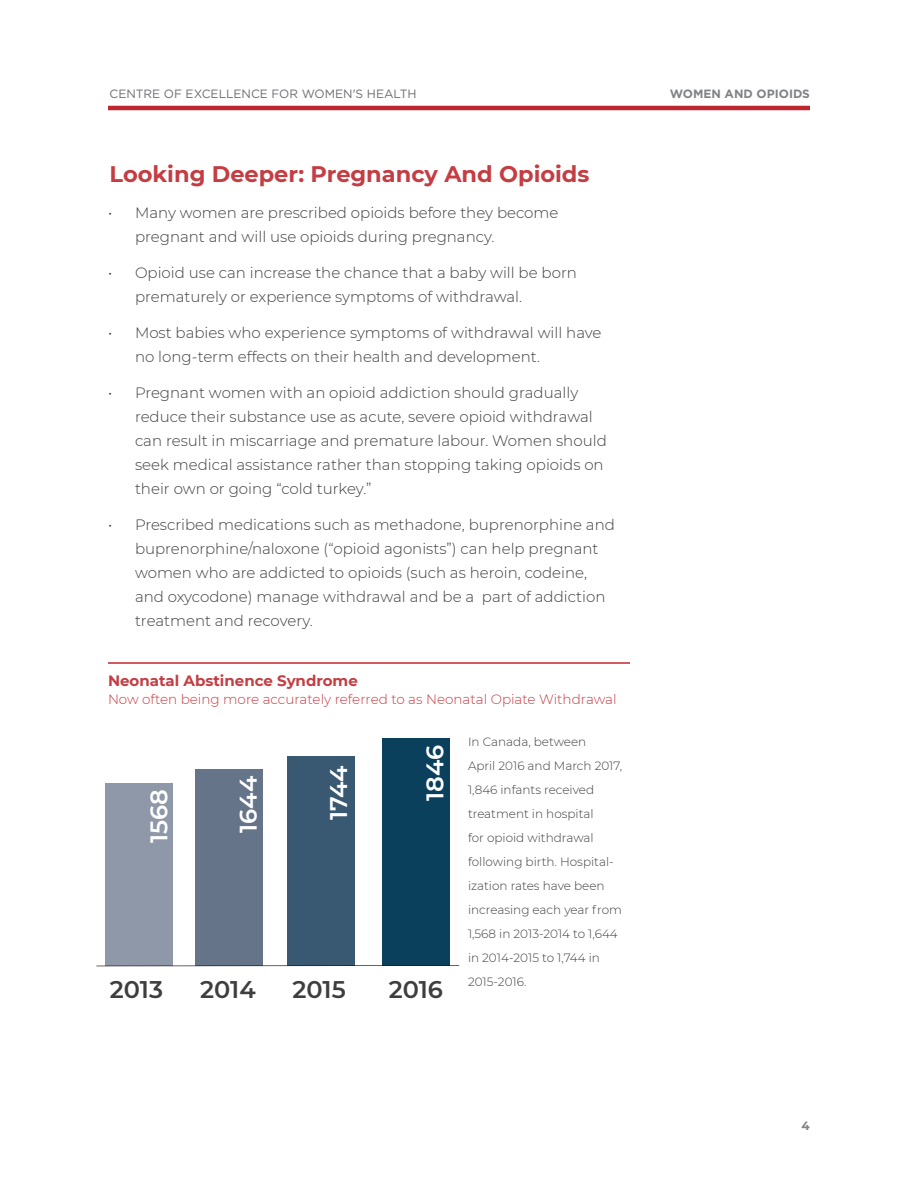
<style>
.page{position:relative;width:918px;height:1188px;background:#fff}
.page>*{position:absolute;margin:0;border:0;box-sizing:border-box;transform-origin:0 0}
.t1{font:600 24px "Montserrat";letter-spacing:-.005em;color:#3e3e3f}
.t2{font:600 24px "Montserrat";color:#fff}
.t3{font:700 22.5px "Montserrat";color:#c43d43}
.t4{font:300 15px/24px "Montserrat";color:#3e3e3f}
.Paragraph_Style_1{font:700 15px "Montserrat";color:#c43d43}
.Paragraph_Style_1-2{font:300 13.5px "Montserrat";color:#c43d43}
.Mont_Bullets{font:300 12px/24px "Montserrat";color:#3e3e3f}
.t5{font:12px "Gotham";color:#6c6d70}
.t6{font:700 12px "Gotham";color:#808285}
.t7{font:700 12px "Montserrat";color:#808285}
</style>
<div class="page">
<div style="left:382px;top:738px;width:68px;height:228px;background:#0a405b"></div>
<div style="left:287px;top:757px;width:68px;height:209px;background:#395972"></div>
<div style="left:195px;top:770px;width:68px;height:196px;background:#657489"></div>
<div style="left:105px;top:784px;width:68px;height:182px;background:#8f98a8"></div>
<hr style="left:96px;top:965px;width:363px;height:1px;background:#171716">
<hr style="left:108px;top:662px;width:522px;height:2px;background:#bd272e">
<hr style="left:108px;top:106px;width:702px;height:4px;background:#bd272e">
<p class="t5" style="left:110px;top:86px;width:309px">CENTRE OF EXCELLENCE FOR WOMEN'S HEALTH</p>
<p class="t3" style="left:110px;top:158px;width:482px">Looking Deeper: Pregnancy And Opioids</p>
<p class="t4" style="left:135px;top:200px;width:425px;text-indent:-27px">• Many women are prescribed opioids before they become pregnant and will use opioids during pregnancy.</p>
<p class="t4" style="left:135px;top:260px;width:443px;text-indent:-27px">• Opioid use can increase the chance that a baby will be born prematurely or experience symptoms of withdrawal.</p>
<p class="t4" style="left:135px;top:320px;width:468px;text-indent:-27px">• Most babies who experience symptoms of withdrawal will have no long-term effects on their health and development.</p>
<p class="t4" style="left:135px;top:380px;width:473px;text-indent:-27px">• Pregnant women with an opioid addiction should gradually reduce their substance use as acute, severe opioid withdrawal can result in miscarriage and premature labour. Women should seek medical assistance rather than stopping taking opioids on their own or going “cold turkey.”</p>
<p class="t4" style="left:135px;top:512px;width:481px;text-indent:-27px">• Prescribed medications such as methadone, buprenorphine and buprenorphine/naloxone (“opioid agonists”) can help pregnant women who are addicted to opioids (such as heroin, codeine, and oxycodone) manage withdrawal and be a part of addiction treatment and recovery.</p>
<p class="Paragraph_Style_1" style="left:108px;top:670px;width:251px">Neonatal Abstinence Syndrome</p>
<p class="Paragraph_Style_1-2" style="left:108px;top:690px;width:510px">Now often being more accurately referred to as Neonatal Opiate Withdrawal</p>
<p class="Mont_Bullets" style="left:468px;top:730px;width:156px">In Canada, between<br>April 2016 and March 2017,<br>1,846 infants received treatment in hospital<br>for opioid withdrawal following birth. Hospital&shy;ization rates have been increasing each year from<br>1,568 in 2013-2014 to 1,644 in 2014-2015 to 1,744 in<br>2015-2016.</p>
<p class="t2" style="left:418px;top:801px;width:58px;rotate:-90deg">1846</p>
<p class="t2" style="left:231px;top:833px;width:58px;rotate:-90deg">1644</p>
<p class="t2" style="left:322px;top:820px;width:56px;rotate:-90deg">1744</p>
<p class="t2" style="left:142px;top:843px;width:56px;rotate:-90deg">1568</p>
<p class="t1" style="left:110px;top:973px;width:55px">2013</p>
<p class="t1" style="left:200px;top:973px;width:57px">2014</p>
<p class="t1" style="left:292px;top:973px;width:55px">2015</p>
<p class="t1" style="left:389px;top:973px;width:56px">2016</p>
<p class="t6" style="left:670px;top:86px;width:142px">WOMEN AND OPIOIDS</p>
<p class="t7" style="left:801px;top:1117px;width:10px">4</p>
</div>
